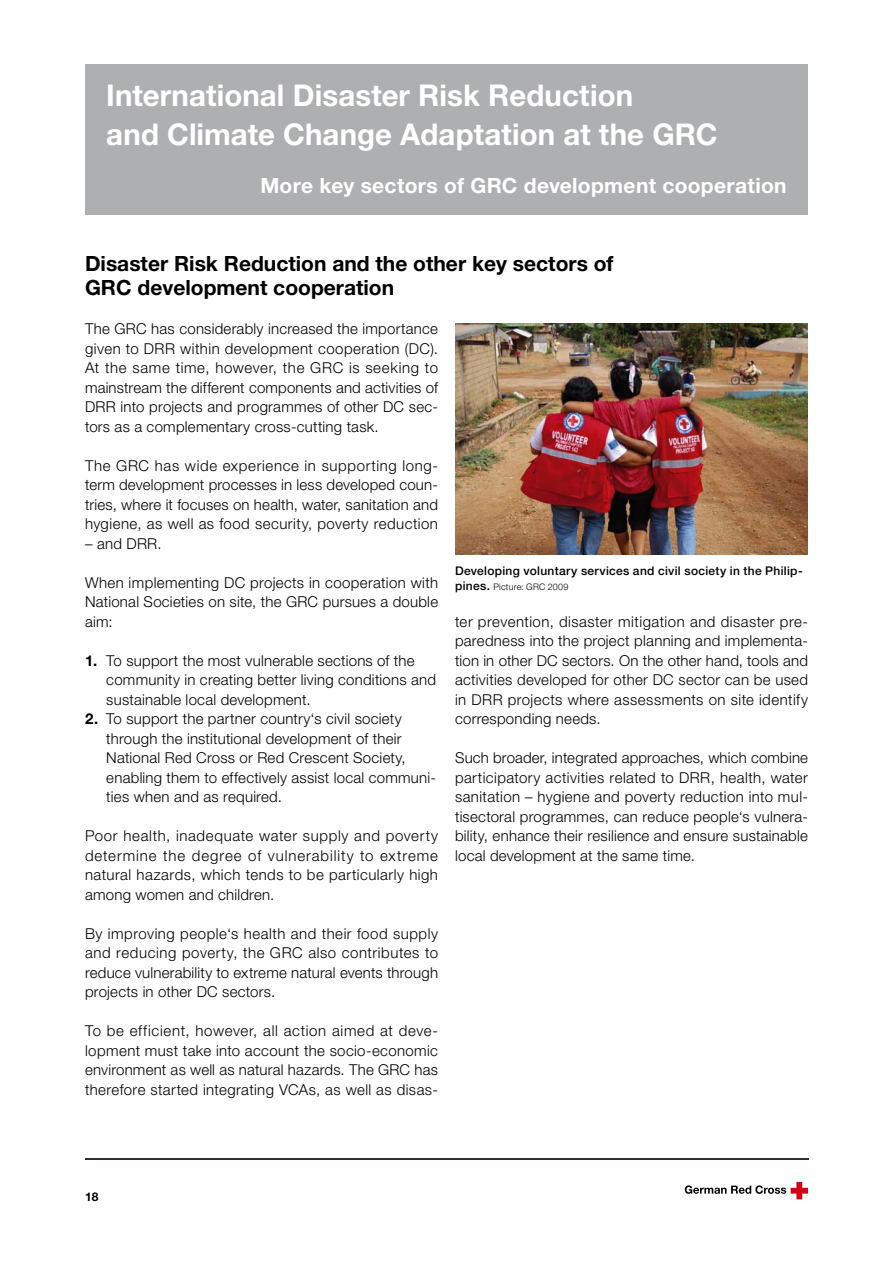
<style>
.page{position:relative;width:893px;height:1263px;background:#fff}
.page>*{position:absolute;margin:0;border:0;box-sizing:border-box;transform-origin:0 0}
.t1{font:700 30px/39px "Helvetica Neue LT Std";color:#fff}
.t2{font:700 21px/24px "Helvetica Neue LT Std";color:#000}
.t3{font:700 21px "Helvetica Neue LT Std";letter-spacing:.01em;color:#fff}
.t4{font:300 15px/19.5px "Helvetica Neue LT Std";letter-spacing:.015em;color:#000;text-align:justify}
.t5{font:500 12px "Helvetica Neue LT Std";letter-spacing:.025em;color:#000}
.t6{font:700 12px "Helvetica Neue LT Std";color:#000}
.t7{font:300 9px "Helvetica Neue LT Std";letter-spacing:.025em;color:#000}
.s1{font-weight:700}
.s2{font-weight:500;font-size:12px}
</style>
<div class="page">
<div style="left:85px;top:64px;width:723px;height:150px;background:#aeafb1"></div>
<img style="left:455px;top:323px;width:352px;height:231px">
<img style="left:85px;top:1158px;width:724px;height:2px">
<img style="left:85px;top:1159px;width:723px;height:1px">
<svg style="left:685px;top:1182px;width:123px;height:17px"></svg>
<h1 class="t1" style="left:106px;top:80px;width:613px">International Disaster Risk Reduction<br>and Climate Change Adaptation at the GRC</h1>
<h2 class="t3" style="left:260px;top:179px;width:528px">More key sectors of GRC development cooperation</h2>
<h2 class="t2" style="left:85px;top:254px;width:530px">Disaster Risk Reduction and the other key sectors of<br>GRC development cooperation</h2>
<p class="t4" style="left:85px;top:321px;width:354px">The GRC has considerably increased the importance given to DRR within development cooperation (DC).<br>At the same time, however, the GRC is seeking to mainstream the different components and activities of DRR into projects and programmes of other DC sec&shy;tors as a complementary cross-cutting task.</p>
<p class="t4" style="left:85px;top:458px;width:354px">The GRC has wide experience in supporting long&shy;term development processes in less developed coun&shy;tries, where it focuses on health, water, sanitation and hygiene, as well as food security, poverty reduction</p>
<p class="t4" style="left:85px;top:536px;width:78px">– and DRR.</p>
<p class="t4" style="left:85px;top:575px;width:355px">When implementing DC projects in cooperation with National Societies on site, the GRC pursues a double aim:</p>
<p class="t4" style="left:106px;top:653px;width:331px;text-align:left;text-indent:-21px"><span class="s1">1.</span> To support the most vulnerable sections of the community in creating better living conditions and sustainable local development.</p>
<p class="t4" style="left:106px;top:711px;width:331px;text-align:left;text-indent:-21px"><span class="s1">2.</span> To support the partner country‘s civil society through the institutional development of their National Red Cross or Red Crescent Society, enabling them to effectively assist local communi&shy;ties when and as required.</p>
<p class="t4" style="left:85px;top:828px;width:354px">Poor health, inadequate water supply and poverty determine the degree of vulnerability to extreme natural hazards, which tends to be particularly high among women and children.</p>
<p class="t4" style="left:85px;top:926px;width:354px">By improving people‘s health and their food supply and reducing poverty, the GRC also contributes to reduce vulnerability to extreme natural events through projects in other DC sectors.</p>
<p class="t4" style="left:85px;top:1023px;width:354px">To be efficient, however, all action aimed at deve&shy;lopment must take into account the socio-economic environment as well as natural hazards. The GRC has therefore started integrating VCAs, as well as disas-</p>
<p class="t5" style="left:455px;top:567px;width:349px">Developing voluntary services and civil society in the Philip-</p>
<p class="t7" style="left:455px;top:583px;width:115px"><span class="s2">pines.</span> Picture: GRC 2009</p>
<p class="t4" style="left:455px;top:614px;width:354px">ter prevention, disaster mitigation and disaster pre&shy;paredness into the project planning and implementa&shy;tion in other DC sectors. On the other hand, tools and activities developed for other DC sector can be used in DRR projects where assessments on site identify corresponding needs.</p>
<p class="t4" style="left:455px;top:750px;width:354px">Such broader, integrated approaches, which combine participatory activities related to DRR, health, water sanitation – hygiene and poverty reduction into mul&shy;tisectoral programmes, can reduce people‘s vulnera&shy;bility, enhance their resilience and ensure sustainable local development at the same time.</p>
<p class="t6" style="left:85px;top:1193px;width:15px">18</p>
</div>
